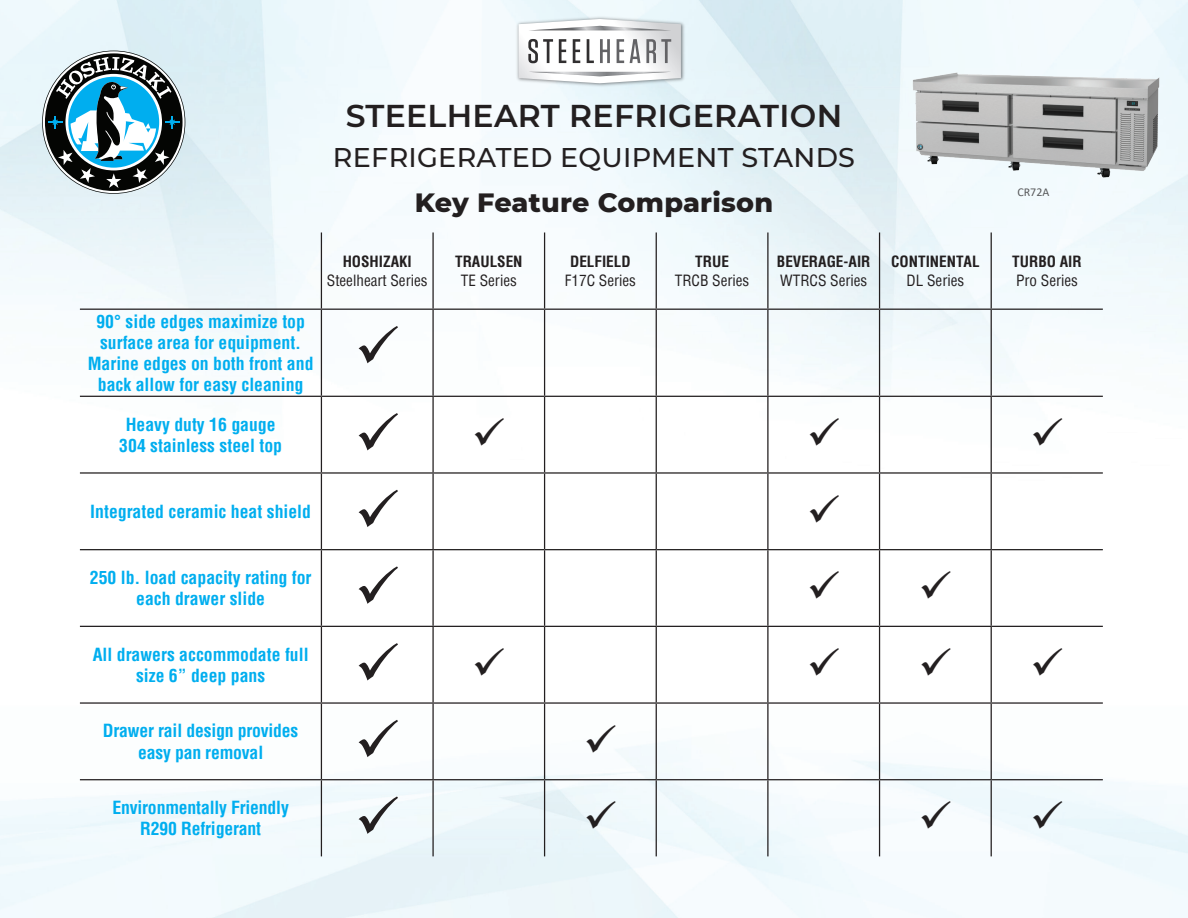
<style>
.page{position:relative;width:1188px;height:918px;background:#fff}
.page>*{position:absolute;margin:0;border:0;box-sizing:border-box;transform-origin:0 0}
.t1{font:600 31.5px "Montserrat";letter-spacing:.01em;color:#231f20}
.t2{font:500 27px "Montserrat";letter-spacing:.01em;color:#231f20}
.t3{font:800 27px "Montserrat";letter-spacing:.01em;color:#231f20}
.t4{font:700 condensed 17.7px/21.3px "Helvetica";color:#00aeef;text-align:center}
.t5{font:condensed 15.15px "Helvetica";color:#231f20}
.t6{font:700 condensed 15.15px "Helvetica";color:#231f20}
.t7{font:12px "Calibri";color:#57585a}
</style>
<div class="page">
<svg style="left:42px;top:51px;width:143px;height:143px"></svg>
<img style="left:514px;top:15px;width:173px;height:74px">
<svg style="left:519px;top:19px;width:162px;height:64px"></svg>
<hr style="left:321px;top:232px;width:1px;height:77px;background:#231f20">
<hr style="left:432px;top:232px;width:2px;height:77px;background:#231f20">
<hr style="left:544px;top:232px;width:1px;height:77px;background:#231f20">
<hr style="left:656px;top:232px;width:1px;height:77px;background:#231f20">
<hr style="left:767px;top:232px;width:2px;height:77px;background:#231f20">
<hr style="left:879px;top:232px;width:1px;height:77px;background:#231f20">
<hr style="left:991px;top:232px;width:1px;height:77px;background:#231f20">
<hr style="left:80px;top:309px;width:241px;height:1px;background:#231f20">
<hr style="left:321px;top:309px;width:112px;height:1px;background:#231f20">
<hr style="left:321px;top:310px;width:1px;height:86px;background:#231f20">
<hr style="left:433px;top:309px;width:112px;height:1px;background:#231f20">
<hr style="left:432px;top:310px;width:2px;height:86px;background:#231f20">
<hr style="left:545px;top:309px;width:111px;height:1px;background:#231f20">
<hr style="left:544px;top:310px;width:1px;height:86px;background:#231f20">
<hr style="left:656px;top:309px;width:112px;height:1px;background:#231f20">
<hr style="left:656px;top:310px;width:1px;height:86px;background:#231f20">
<hr style="left:768px;top:309px;width:112px;height:1px;background:#231f20">
<hr style="left:767px;top:310px;width:2px;height:86px;background:#231f20">
<hr style="left:880px;top:309px;width:111px;height:1px;background:#231f20">
<hr style="left:879px;top:310px;width:1px;height:86px;background:#231f20">
<hr style="left:991px;top:309px;width:112px;height:1px;background:#231f20">
<hr style="left:991px;top:310px;width:1px;height:86px;background:#231f20">
<hr style="left:80px;top:396px;width:241px;height:1px;background:#231f20">
<hr style="left:321px;top:396px;width:112px;height:1px;background:#231f20">
<hr style="left:321px;top:397px;width:1px;height:75px;background:#231f20">
<hr style="left:433px;top:396px;width:112px;height:1px;background:#231f20">
<hr style="left:432px;top:397px;width:2px;height:75px;background:#231f20">
<hr style="left:545px;top:396px;width:111px;height:1px;background:#231f20">
<hr style="left:544px;top:397px;width:1px;height:75px;background:#231f20">
<hr style="left:656px;top:396px;width:112px;height:1px;background:#231f20">
<hr style="left:656px;top:397px;width:1px;height:75px;background:#231f20">
<hr style="left:768px;top:396px;width:112px;height:1px;background:#231f20">
<hr style="left:767px;top:397px;width:2px;height:75px;background:#231f20">
<hr style="left:880px;top:396px;width:111px;height:1px;background:#231f20">
<hr style="left:879px;top:397px;width:1px;height:75px;background:#231f20">
<hr style="left:991px;top:396px;width:112px;height:1px;background:#231f20">
<hr style="left:991px;top:397px;width:1px;height:75px;background:#231f20">
<hr style="left:80px;top:472px;width:241px;height:2px;background:#231f20">
<hr style="left:321px;top:472px;width:112px;height:2px;background:#231f20">
<hr style="left:321px;top:474px;width:1px;height:75px;background:#231f20">
<hr style="left:433px;top:472px;width:112px;height:2px;background:#231f20">
<hr style="left:432px;top:474px;width:2px;height:75px;background:#231f20">
<hr style="left:545px;top:472px;width:111px;height:2px;background:#231f20">
<hr style="left:544px;top:474px;width:1px;height:75px;background:#231f20">
<hr style="left:656px;top:472px;width:112px;height:2px;background:#231f20">
<hr style="left:656px;top:474px;width:1px;height:75px;background:#231f20">
<hr style="left:768px;top:472px;width:112px;height:2px;background:#231f20">
<hr style="left:767px;top:474px;width:2px;height:75px;background:#231f20">
<hr style="left:880px;top:472px;width:111px;height:2px;background:#231f20">
<hr style="left:879px;top:474px;width:1px;height:75px;background:#231f20">
<hr style="left:991px;top:472px;width:112px;height:2px;background:#231f20">
<hr style="left:991px;top:474px;width:1px;height:75px;background:#231f20">
<hr style="left:80px;top:549px;width:241px;height:1px;background:#231f20">
<hr style="left:321px;top:549px;width:112px;height:1px;background:#231f20">
<hr style="left:321px;top:550px;width:1px;height:76px;background:#231f20">
<hr style="left:433px;top:549px;width:112px;height:1px;background:#231f20">
<hr style="left:432px;top:550px;width:2px;height:76px;background:#231f20">
<hr style="left:545px;top:549px;width:111px;height:1px;background:#231f20">
<hr style="left:544px;top:550px;width:1px;height:76px;background:#231f20">
<hr style="left:656px;top:549px;width:112px;height:1px;background:#231f20">
<hr style="left:656px;top:550px;width:1px;height:76px;background:#231f20">
<hr style="left:768px;top:549px;width:112px;height:1px;background:#231f20">
<hr style="left:767px;top:550px;width:2px;height:76px;background:#231f20">
<hr style="left:880px;top:549px;width:111px;height:1px;background:#231f20">
<hr style="left:879px;top:550px;width:1px;height:76px;background:#231f20">
<hr style="left:991px;top:549px;width:112px;height:1px;background:#231f20">
<hr style="left:991px;top:550px;width:1px;height:76px;background:#231f20">
<hr style="left:80px;top:626px;width:241px;height:1px;background:#231f20">
<hr style="left:321px;top:626px;width:112px;height:1px;background:#231f20">
<hr style="left:321px;top:627px;width:1px;height:75px;background:#231f20">
<hr style="left:433px;top:626px;width:112px;height:1px;background:#231f20">
<hr style="left:432px;top:627px;width:2px;height:75px;background:#231f20">
<hr style="left:545px;top:626px;width:111px;height:1px;background:#231f20">
<hr style="left:544px;top:627px;width:1px;height:75px;background:#231f20">
<hr style="left:656px;top:626px;width:112px;height:1px;background:#231f20">
<hr style="left:656px;top:627px;width:1px;height:75px;background:#231f20">
<hr style="left:768px;top:626px;width:112px;height:1px;background:#231f20">
<hr style="left:767px;top:627px;width:2px;height:75px;background:#231f20">
<hr style="left:880px;top:626px;width:111px;height:1px;background:#231f20">
<hr style="left:879px;top:627px;width:1px;height:75px;background:#231f20">
<hr style="left:991px;top:626px;width:112px;height:1px;background:#231f20">
<hr style="left:991px;top:627px;width:1px;height:75px;background:#231f20">
<hr style="left:80px;top:702px;width:241px;height:2px;background:#231f20">
<hr style="left:321px;top:702px;width:112px;height:2px;background:#231f20">
<hr style="left:321px;top:704px;width:1px;height:75px;background:#231f20">
<hr style="left:433px;top:702px;width:112px;height:2px;background:#231f20">
<hr style="left:432px;top:704px;width:2px;height:75px;background:#231f20">
<hr style="left:545px;top:702px;width:111px;height:2px;background:#231f20">
<hr style="left:544px;top:704px;width:1px;height:75px;background:#231f20">
<hr style="left:656px;top:702px;width:112px;height:2px;background:#231f20">
<hr style="left:656px;top:704px;width:1px;height:75px;background:#231f20">
<hr style="left:768px;top:702px;width:112px;height:2px;background:#231f20">
<hr style="left:767px;top:704px;width:2px;height:75px;background:#231f20">
<hr style="left:880px;top:702px;width:111px;height:2px;background:#231f20">
<hr style="left:879px;top:704px;width:1px;height:75px;background:#231f20">
<hr style="left:991px;top:702px;width:112px;height:2px;background:#231f20">
<hr style="left:991px;top:704px;width:1px;height:75px;background:#231f20">
<hr style="left:80px;top:779px;width:241px;height:1px;background:#231f20">
<hr style="left:321px;top:779px;width:112px;height:1px;background:#231f20">
<hr style="left:321px;top:780px;width:1px;height:76px;background:#231f20">
<hr style="left:433px;top:779px;width:112px;height:1px;background:#231f20">
<hr style="left:432px;top:780px;width:2px;height:76px;background:#231f20">
<hr style="left:545px;top:779px;width:111px;height:1px;background:#231f20">
<hr style="left:544px;top:780px;width:1px;height:76px;background:#231f20">
<hr style="left:656px;top:779px;width:112px;height:1px;background:#231f20">
<hr style="left:656px;top:780px;width:1px;height:76px;background:#231f20">
<hr style="left:768px;top:779px;width:112px;height:1px;background:#231f20">
<hr style="left:767px;top:780px;width:2px;height:76px;background:#231f20">
<hr style="left:880px;top:779px;width:111px;height:1px;background:#231f20">
<hr style="left:879px;top:780px;width:1px;height:76px;background:#231f20">
<hr style="left:991px;top:779px;width:112px;height:1px;background:#231f20">
<hr style="left:991px;top:780px;width:1px;height:76px;background:#231f20">
<img style="left:907px;top:68px;width:258px;height:117px">
<svg style="left:432px;top:412px;width:2px;height:38px"></svg>
<svg style="left:878px;top:571px;width:3px;height:28px"></svg>
<svg style="left:432px;top:642px;width:2px;height:38px"></svg>
<svg style="left:878px;top:648px;width:3px;height:28px"></svg>
<svg style="left:359px;top:796px;width:39px;height:38px"></svg>
<svg style="left:587px;top:801px;width:29px;height:28px"></svg>
<svg style="left:922px;top:801px;width:140px;height:28px"></svg>
<p class="t4" style="left:88px;top:310px;width:227px">90° side edges maximize top surface area for equipment.<br>Marine edges on both front and back allow for easy cleaning</p>
<p class="t4" style="left:119px;top:413px;width:164px">Heavy duty 16 gauge<br>304 stainless steel top</p>
<h1 class="t1" style="left:346px;top:94px;width:498px">STEELHEART REFRIGERATION</h1>
<h2 class="t2" style="left:333px;top:138px;width:524px">REFRIGERATED EQUIPMENT STANDS</h2>
<h2 class="t3" style="left:415px;top:182px;width:360px">Key Feature Comparison</h2>
<p class="t6" style="left:343px;top:252px;width:71px">HOSHIZAKI</p>
<p class="t5" style="left:327px;top:270px;width:102px">Steelheart Series</p>
<p class="t6" style="left:455px;top:252px;width:69px">TRAULSEN</p>
<p class="t5" style="left:461px;top:270px;width:58px">TE Series</p>
<p class="t6" style="left:570px;top:252px;width:62px">DELFIELD</p>
<p class="t5" style="left:565px;top:270px;width:73px">F17C Series</p>
<p class="t6" style="left:695px;top:252px;width:35px">TRUE</p>
<p class="t5" style="left:675px;top:270px;width:76px">TRCB Series</p>
<p class="t6" style="left:777px;top:252px;width:95px">BEVERAGE-AIR</p>
<p class="t5" style="left:780px;top:270px;width:89px">WTRCS Series</p>
<p class="t4" style="left:90px;top:500px;width:222px">Integrated ceramic heat shield</p>
<p class="t4" style="left:90px;top:566px;width:223px">250 lb. load capacity rating for each drawer slide</p>
<p class="t4" style="left:93px;top:643px;width:217px">All drawers accommodate full size 6” deep pans</p>
<p class="t4" style="left:103px;top:720px;width:197px">Drawer rail design provides easy pan removal</p>
<p class="t4" style="left:113px;top:797px;width:178px">Environmentally Friendly<br>R290 Refrigerant</p>
<p class="t6" style="left:891px;top:252px;width:90px">CONTINENTAL</p>
<p class="t5" style="left:907px;top:270px;width:59px">DL Series</p>
<p class="t7" style="left:1017px;top:183px;width:34px">CR72A</p>
<p class="t6" style="left:1012px;top:252px;width:71px">TURBO AIR</p>
<p class="t5" style="left:1016px;top:270px;width:63px">Pro Series</p>
</div>
